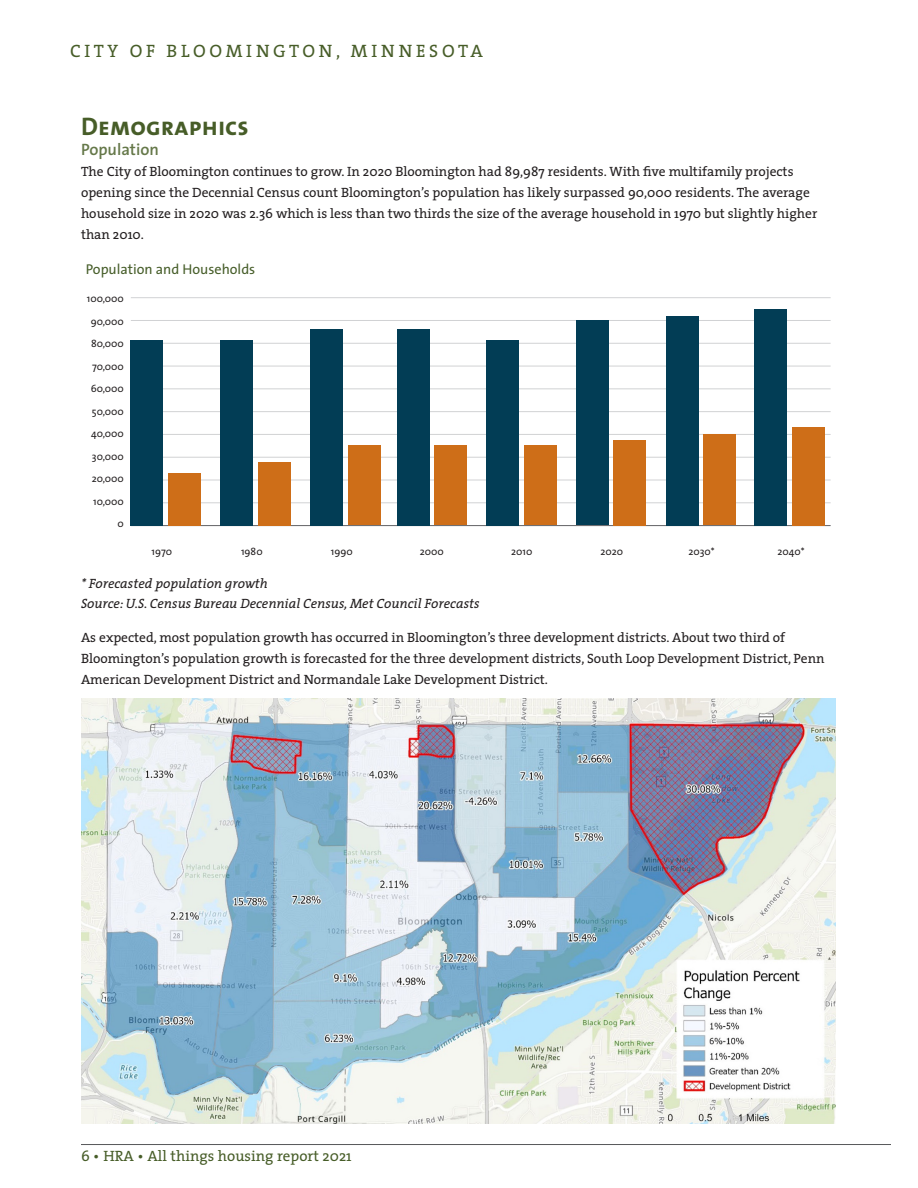
<style>
.page{position:relative;width:918px;height:1188px;background:#fff}
.page>*{position:absolute;margin:0;border:0;box-sizing:border-box;transform-origin:0 0}
.Outcome{font:25.5px "The Sans Bold Caps";color:#475d28}
.t1{font:18px "The Serif Caps";letter-spacing:.2em;color:#475d28}
.Hed_2{font:600 16.5px "The Sans";color:#657849}
.t2{font:15px "The Serif";color:#475d28}
.t3{font:14.25px "The Sans";color:#475e2a}
.Paragraph{font:13.5px/21px "The Serif";color:#231f20}
.Paragraph-2{font:italic 13.5px "The Serif";color:#231f20}
.t4{font:10.35px/22.5px "The Sans";color:#231f20;text-align:right}
</style>
<div class="page">
<hr style="left:81px;top:1144px;width:810px;height:1px;background:#57585a">
<hr style="left:131px;top:366px;width:700px;height:1px;background:#d1d2d4">
<hr style="left:131px;top:297px;width:700px;height:1px;background:#d1d2d4">
<hr style="left:131px;top:343px;width:700px;height:1px;background:#d1d2d4">
<hr style="left:131px;top:320px;width:700px;height:1px;background:#d1d2d4">
<hr style="left:131px;top:389px;width:700px;height:1px;background:#d1d2d4">
<hr style="left:131px;top:411px;width:700px;height:1px;background:#d1d2d4">
<hr style="left:131px;top:434px;width:700px;height:1px;background:#d1d2d4">
<hr style="left:131px;top:457px;width:700px;height:1px;background:#d1d2d4">
<hr style="left:131px;top:480px;width:700px;height:1px;background:#d1d2d4">
<hr style="left:131px;top:502px;width:700px;height:1px;background:#d1d2d4">
<hr style="left:131px;top:525px;width:700px;height:1px;background:#636366">
<div style="left:614px;top:440px;width:32px;height:85px;background:#ce6e18"></div>
<div style="left:576px;top:320px;width:32px;height:205px;background:#023d55"></div>
<div style="left:704px;top:434px;width:32px;height:91px;background:#ce6e18"></div>
<div style="left:666px;top:316px;width:32px;height:209px;background:#023d55"></div>
<div style="left:792px;top:427px;width:32px;height:98px;background:#ce6e18"></div>
<div style="left:755px;top:309px;width:32px;height:216px;background:#023d55"></div>
<div style="left:524px;top:445px;width:32px;height:80px;background:#ce6e18"></div>
<div style="left:487px;top:340px;width:32px;height:185px;background:#023d55"></div>
<div style="left:435px;top:445px;width:32px;height:80px;background:#ce6e18"></div>
<div style="left:397px;top:329px;width:32px;height:196px;background:#023d55"></div>
<div style="left:348px;top:445px;width:32px;height:80px;background:#ce6e18"></div>
<div style="left:310px;top:329px;width:33px;height:196px;background:#023d55"></div>
<div style="left:258px;top:462px;width:32px;height:63px;background:#ce6e18"></div>
<div style="left:221px;top:340px;width:32px;height:185px;background:#023d55"></div>
<div style="left:168px;top:473px;width:32px;height:52px;background:#ce6e18"></div>
<div style="left:131px;top:340px;width:32px;height:185px;background:#023d55"></div>
<img style="left:81px;top:699px;width:755px;height:424px">
<h2 class="t1" style="left:70px;top:36px;width:414px">CITY OF BLOOMINGTON, MINNESOTA</h2>
<p class="Outcome" style="left:81px;top:105px;width:169px">Demographics</p>
<p class="Hed_2" style="left:81px;top:136px;width:79px">Population</p>
<p class="Paragraph" style="left:81px;top:160px;width:738px">The City of Bloomington continues to grow. In 2020 Bloomington had 89,987 residents. With five multifamily projects opening since the Decennial Census count Bloomington’s population has likely surpassed 90,000 residents. The average household size in 2020 was 2.36 which is less than two thirds the size of the average household in 1970 but slightly higher than 2010.</p>
<p class="t3" style="left:86px;top:257px;width:171px">Population and Households</p>
<p class="t4" style="left:87px;top:287px;width:39px">100,000<br>90,000<br>80,000<br>70,000<br>60,000<br>50,000<br>40,000<br>30,000<br>20,000<br>10,000<br>0</p>
<p class="t4" style="left:152px;top:540px;width:22px">1970</p>
<p class="t4" style="left:241px;top:540px;width:23px">1980</p>
<p class="t4" style="left:331px;top:540px;width:23px">1990</p>
<p class="t4" style="left:420px;top:540px;width:26px">2000</p>
<p class="t4" style="left:511px;top:540px;width:23px">2010</p>
<p class="t4" style="left:601px;top:540px;width:24px">2020</p>
<p class="t4" style="left:688px;top:540px;width:28px">2030*</p>
<p class="t4" style="left:778px;top:540px;width:29px">2040*</p>
<p class="Paragraph-2" style="left:81px;top:573px;width:188px">* Forecasted population growth</p>
<p class="Paragraph-2" style="left:81px;top:592px;width:400px">Source: U.S. Census Bureau Decennial Census, Met Council Forecasts</p>
<p class="Paragraph" style="left:81px;top:627px;width:745px">As expected, most population growth has occurred in Bloomington’s three development districts. About two third of<br>Bloomington’s population growth is forecasted for the three development districts, South Loop Development District, Penn<br>American Development District and Normandale Lake Development District.</p>
<p class="t2" style="left:81px;top:1143px;width:272px">6 • HRA • All things housing report 2021</p>
</div>
